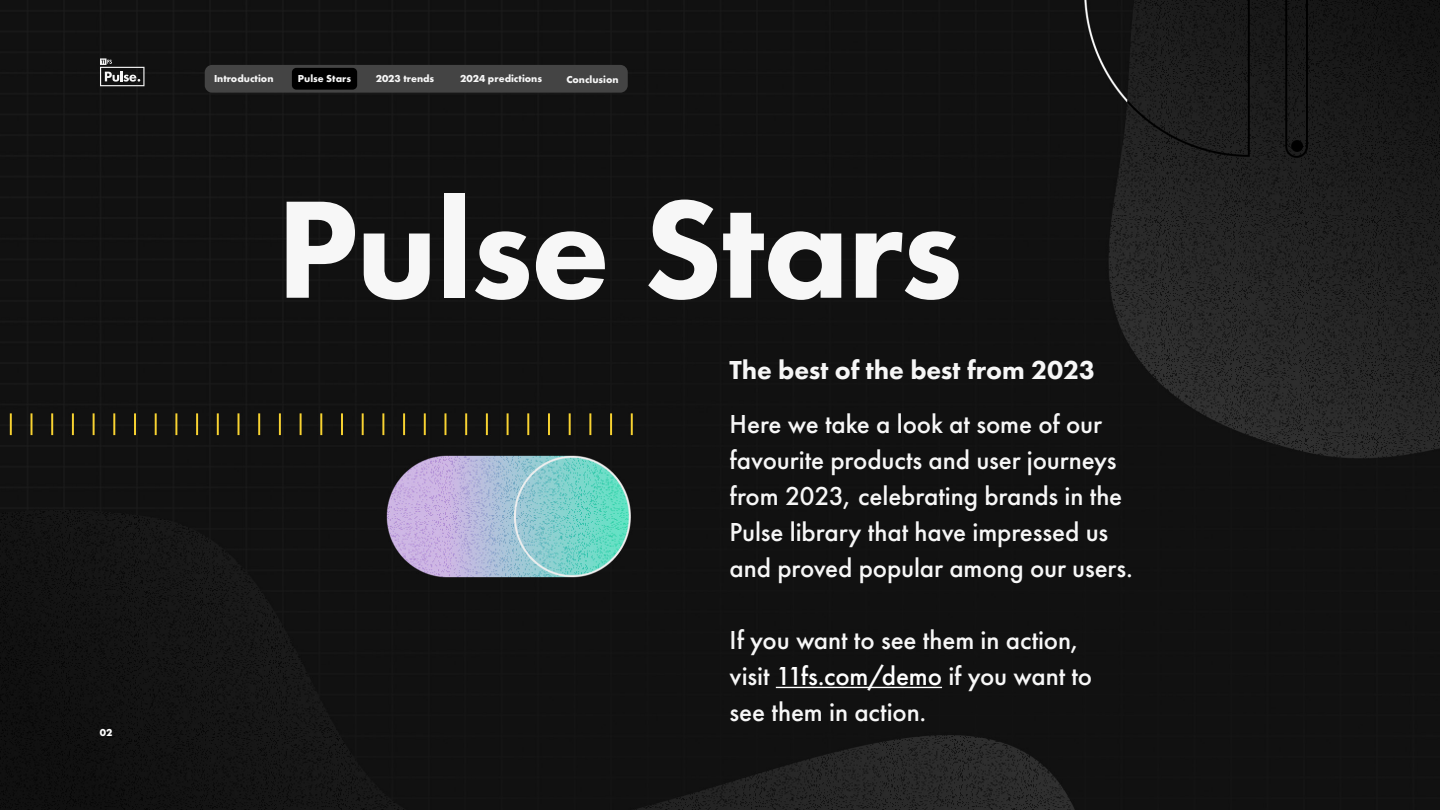
<style>
.page{position:relative;width:1440px;height:810px;background:#fff}
.page>*{position:absolute;margin:0;border:0;box-sizing:border-box;transform-origin:0 0}
.t1{font:800 144px "Futura PT";letter-spacing:-.015em;color:#f7f7f7}
.t2{font:500 27px/36px "Futura PT";letter-spacing:-.005em;color:#f7f7f7}
.t3{font:800 27px "Futura PT";letter-spacing:-.005em;color:#f7f7f7}
.t4{font:700 10.5px "Futura PT";color:#f7f7f7}
.t5{font:700 10.5px "Futura PT";color:#fff}
.s1{color:#fff}
</style>
<div class="page">
<img style="left:0;top:0;width:1440px;height:810px">
<div style="left:208px;top:68px;width:417px;height:22px;background:#444;border-radius:4px"></div>
<div style="left:205px;top:65px;width:423px;height:28px;border:6px solid #444;border-radius:4px"></div>
<div style="left:208px;top:68px;width:72px;height:20px;background:#444;border-radius:4px"></div>
<div style="left:368px;top:68px;width:74px;height:21px;background:#444;border-radius:4px"></div>
<div style="left:454px;top:68px;width:94px;height:21px;background:#444;border-radius:4px"></div>
<div style="left:560px;top:68px;width:65px;height:21px;background:#444;border-radius:4px"></div>
<svg style="left:100px;top:58px;width:45px;height:28px"></svg>
<div style="left:292px;top:68px;width:65px;height:22px;background:#000;border-radius:4px"></div>
<hr style="left:776px;top:687px;width:166px;height:1px;background:#fff">
<p class="t5" style="left:100px;top:726px;width:14px">02</p>
<p class="t4" style="left:214px;top:72px;width:61px">Introduction</p>
<p class="t4" style="left:298px;top:72px;width:55px">Pulse Stars</p>
<p class="t4" style="left:376px;top:72px;width:60px">2023 trends</p>
<p class="t4" style="left:460px;top:72px;width:83px">2024 predictions</p>
<p class="t4" style="left:566px;top:72px;width:54px">Conclusion</p>
<h1 class="t1" style="left:276px;top:160px;width:688px">Pulse Stars</h1>
<p class="t3" style="left:730px;top:353px;width:367px">The best of the best from 2023</p>
<p class="t2" style="left:730px;top:406px;width:405px">Here we take a look at some of our favourite products and user journeys from 2023, celebrating brands in the Pulse library that have impressed us and proved popular among our users.</p>
<p class="t2" style="left:730px;top:622px;width:364px">If you want to see them in action, visit <span class="s1">11fs.com/demo</span> if you want to see them in action.</p>
</div>
